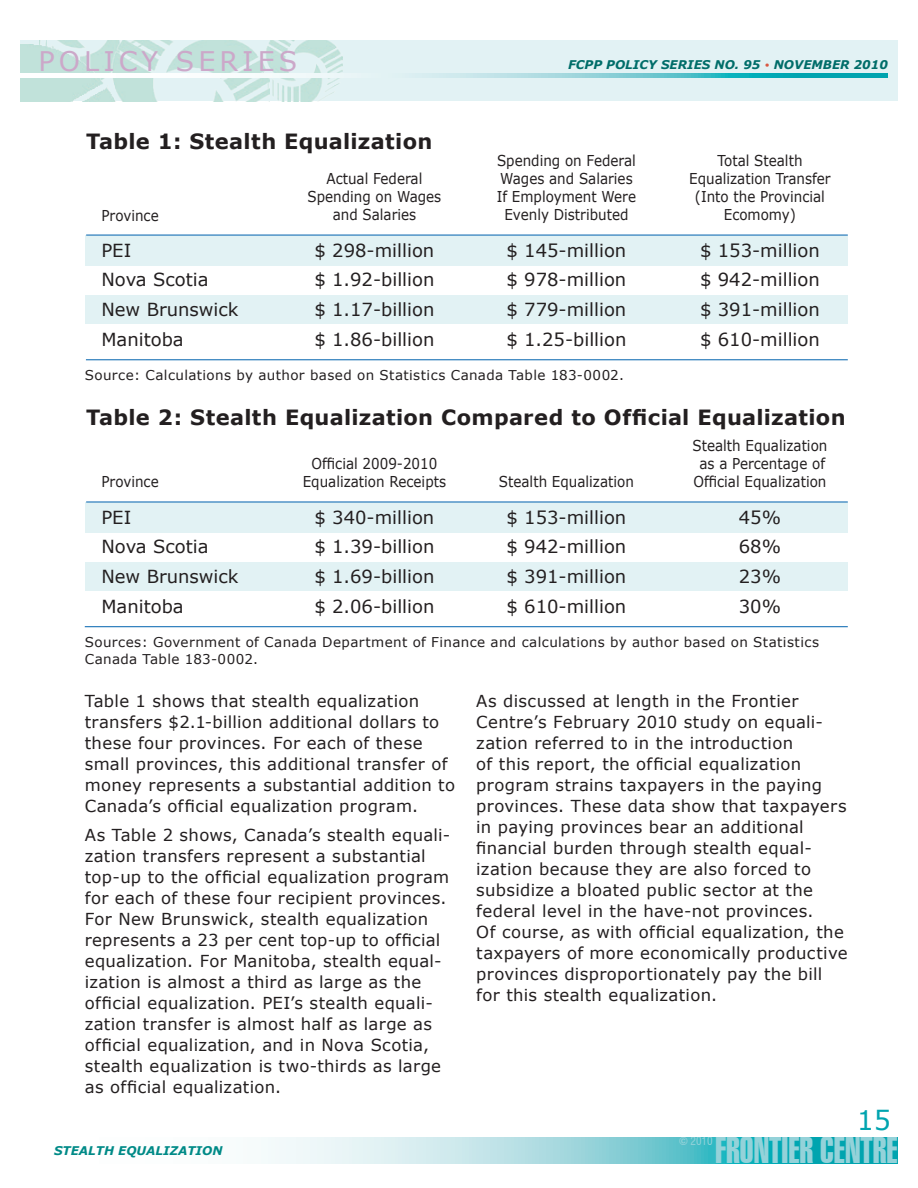
<style>
.page{position:relative;width:918px;height:1188px;background:#fff}
.page>*{position:absolute;margin:0;border:0;box-sizing:border-box;transform-origin:0 0}
.t1{font:36.6px "Swiss 911 BT Extra Compressed";color:#94d2d9}
.t2{font:27px "Verdana";letter-spacing:.15em;color:#cca8c9}
.t3{font:27px "Verdana";color:#00a4af}
.t4{font:700 21px "Verdana";letter-spacing:.015em;color:#231f20}
.t5{font:18px "Verdana";color:#231f20}
.t6{font:16.5px/21px "Verdana";letter-spacing:.02em;color:#231f20}
.t7{font:15px "Verdana";color:#231f20;scale:.9 1}
.t8{font:13.5px/16.5px "Verdana";letter-spacing:.03em;color:#231f20}
.t9{font:italic 700 12px "Verdana";color:#006d69}
.t10{font:italic 700 12px "Verdana";color:#008a87}
.t11{font:condensed 11.25px "Swiss 721 BT";color:#94d2d9}
.s1{font-weight:400;font-style:normal;font-size:9px;color:#d95842}
.s2{font-family:"Swiss 911 BT Extra Compressed";font-stretch:normal}
</style>
<div class="page">
<svg style="left:261px;top:1137px;width:636px;height:26px;background:#82d0d7"></svg>
<div style="left:20px;top:40px;width:877px;height:61px;background:#e2f2f4"></div>
<img style="left:270px;top:41px;width:73px;height:60px">
<img style="left:127px;top:40px;width:143px;height:61px">
<img style="left:20px;top:40px;width:107px;height:61px">
<svg style="left:20px;top:74px;width:868px;height:3px"></svg>
<div style="left:85px;top:235px;width:763px;height:31px;background:#e2f2f4"></div>
<div style="left:85px;top:295px;width:763px;height:29px;background:#e2f2f4"></div>
<hr style="left:86px;top:235px;width:762px;height:1px;background:#0162ae">
<hr style="left:86px;top:359px;width:762px;height:1px;background:#0162ae">
<div style="left:85px;top:502px;width:763px;height:30px;background:#e2f2f4"></div>
<div style="left:85px;top:562px;width:763px;height:28px;background:#e2f2f4"></div>
<hr style="left:85px;top:626px;width:763px;height:1px;background:#0162ae">
<hr style="left:86px;top:502px;width:762px;height:1px;background:#0162ae">
<h2 class="t2" style="left:39px;top:44px;width:260px">POLICY SERIES</h2>
<p class="t9" style="left:568px;top:57px;width:321px">FCPP POLICY SERIES NO. 95 <span class="s1">•</span> NOVEMBER 2010</p>
<p class="t4" style="left:86px;top:128px;width:348px">Table 1: Stealth Equalization</p>
<p class="t7" style="left:497px;top:151px;width:156px">Spending on Federal</p>
<p class="t7" style="left:717px;top:151px;width:96px">Total Stealth</p>
<p class="t7" style="left:326px;top:169px;width:108px">Actual Federal</p>
<p class="t7" style="left:500px;top:169px;width:149px">Wages and Salaries</p>
<p class="t7" style="left:689px;top:169px;width:159px">Equalization Transfer</p>
<p class="t7" style="left:308px;top:187px;width:150px">Spending on Wages</p>
<p class="t7" style="left:497px;top:187px;width:156px">If Employment Were</p>
<p class="t7" style="left:695px;top:187px;width:146px">(Into the Provincial</p>
<p class="t7" style="left:101px;top:206px;width:65px">Province</p>
<p class="t7" style="left:333px;top:205px;width:94px">and Salaries</p>
<p class="t7" style="left:504px;top:205px;width:139px">Evenly Distributed</p>
<p class="t7" style="left:724px;top:205px;width:82px">Ecomomy)</p>
<p class="t5" style="left:101px;top:239px;width:31px">PEI</p>
<p class="t5" style="left:315px;top:239px;width:121px">$ 298-million</p>
<p class="t5" style="left:507px;top:239px;width:121px">$ 145-million</p>
<p class="t5" style="left:700px;top:239px;width:121px">$ 153-million</p>
<p class="t5" style="left:101px;top:268px;width:109px">Nova Scotia</p>
<p class="t5" style="left:314px;top:268px;width:122px">$ 1.92-billion</p>
<p class="t5" style="left:507px;top:268px;width:121px">$ 978-million</p>
<p class="t5" style="left:700px;top:268px;width:121px">$ 942-million</p>
<p class="t5" style="left:101px;top:298px;width:139px">New Brunswick</p>
<p class="t5" style="left:314px;top:298px;width:122px">$ 1.17-billion</p>
<p class="t5" style="left:507px;top:298px;width:121px">$ 779-million</p>
<p class="t5" style="left:700px;top:298px;width:121px">$ 391-million</p>
<p class="t5" style="left:101px;top:328px;width:84px">Manitoba</p>
<p class="t5" style="left:314px;top:328px;width:122px">$ 1.86-billion</p>
<p class="t5" style="left:506px;top:328px;width:122px">$ 1.25-billion</p>
<p class="t5" style="left:700px;top:328px;width:121px">$ 610-million</p>
<p class="t8" style="left:85px;top:366px;width:541px">Source: Calculations by author based on Statistics Canada Table 183-0002.</p>
<p class="t4" style="left:86px;top:404px;width:761px">Table 2: Stealth Equalization Compared to Official Equalization</p>
<p class="t7" style="left:692px;top:436px;width:151px">Stealth Equalization</p>
<p class="t7" style="left:311px;top:454px;width:141px">Official 2009-2010</p>
<p class="t7" style="left:700px;top:454px;width:141px">as a Percentage of</p>
<p class="t7" style="left:101px;top:472px;width:65px">Province</p>
<p class="t7" style="left:303px;top:472px;width:161px">Equalization Receipts</p>
<p class="t7" style="left:499px;top:472px;width:151px">Stealth Equalization</p>
<p class="t7" style="left:693px;top:472px;width:149px">Official Equalization</p>
<p class="t5" style="left:101px;top:506px;width:31px">PEI</p>
<p class="t5" style="left:315px;top:506px;width:121px">$ 340-million</p>
<p class="t5" style="left:507px;top:506px;width:121px">$ 153-million</p>
<p class="t5" style="left:739px;top:506px;width:44px">45%</p>
<p class="t5" style="left:101px;top:535px;width:109px">Nova Scotia</p>
<p class="t5" style="left:314px;top:535px;width:122px">$ 1.39-billion</p>
<p class="t5" style="left:507px;top:535px;width:121px">$ 942-million</p>
<p class="t5" style="left:739px;top:535px;width:44px">68%</p>
<p class="t5" style="left:101px;top:565px;width:139px">New Brunswick</p>
<p class="t5" style="left:314px;top:565px;width:122px">$ 1.69-billion</p>
<p class="t5" style="left:507px;top:565px;width:121px">$ 391-million</p>
<p class="t5" style="left:739px;top:565px;width:44px">23%</p>
<p class="t5" style="left:101px;top:595px;width:84px">Manitoba</p>
<p class="t5" style="left:314px;top:595px;width:122px">$ 2.06-billion</p>
<p class="t5" style="left:507px;top:595px;width:121px">$ 610-million</p>
<p class="t5" style="left:739px;top:595px;width:44px">30%</p>
<p class="t8" style="left:85px;top:633px;width:736px">Sources: Government of Canada Department of Finance and calculations by author based on Statistics<br>Canada Table 183-0002.</p>
<p class="t6" style="left:476px;top:690px;width:373px">As discussed at length in the Frontier Centre’s February 2010 study on equali&shy;zation referred to in the introduction<br>of this report, the official equalization program strains taxpayers in the paying provinces. These data show that taxpayers in paying provinces bear an additional financial burden through stealth equal&shy;ization because they are also forced to subsidize a bloated public sector at the federal level in the have-not provinces.<br>Of course, as with official equalization, the taxpayers of more economically productive provinces disproportionately pay the bill for this stealth equalization.</p>
<p class="t6" style="left:85px;top:690px;width:372px">Table 1 shows that stealth equalization transfers $2.1-billion additional dollars to these four provinces. For each of these small provinces, this additional transfer of money represents a substantial addition to Canada’s official equalization program.</p>
<p class="t6" style="left:85px;top:824px;width:367px">As Table 2 shows, Canada’s stealth equali&shy;zation transfers represent a substantial top-up to the official equalization program for each of these four recipient provinces.<br>For New Brunswick, stealth equalization represents a 23 per cent top-up to official equalization. For Manitoba, stealth equal&shy;ization is almost a third as large as the official equalization. PEI’s stealth equali&shy;zation transfer is almost half as large as official equalization, and in Nova Scotia, stealth equalization is two-thirds as large as official equalization.</p>
<h2 class="t3" style="left:857px;top:1103px;width:36px">15</h2>
<p class="t10" style="left:54px;top:1143px;width:170px">STEALTH EQUALIZATION</p>
<p class="t11" style="left:679px;top:1134px;width:35px"><span class="s2">©</span> 2010</p>
<h1 class="t1" style="left:715px;top:1130px;width:184px">FRONTIER CENTRE</h1>
</div>
